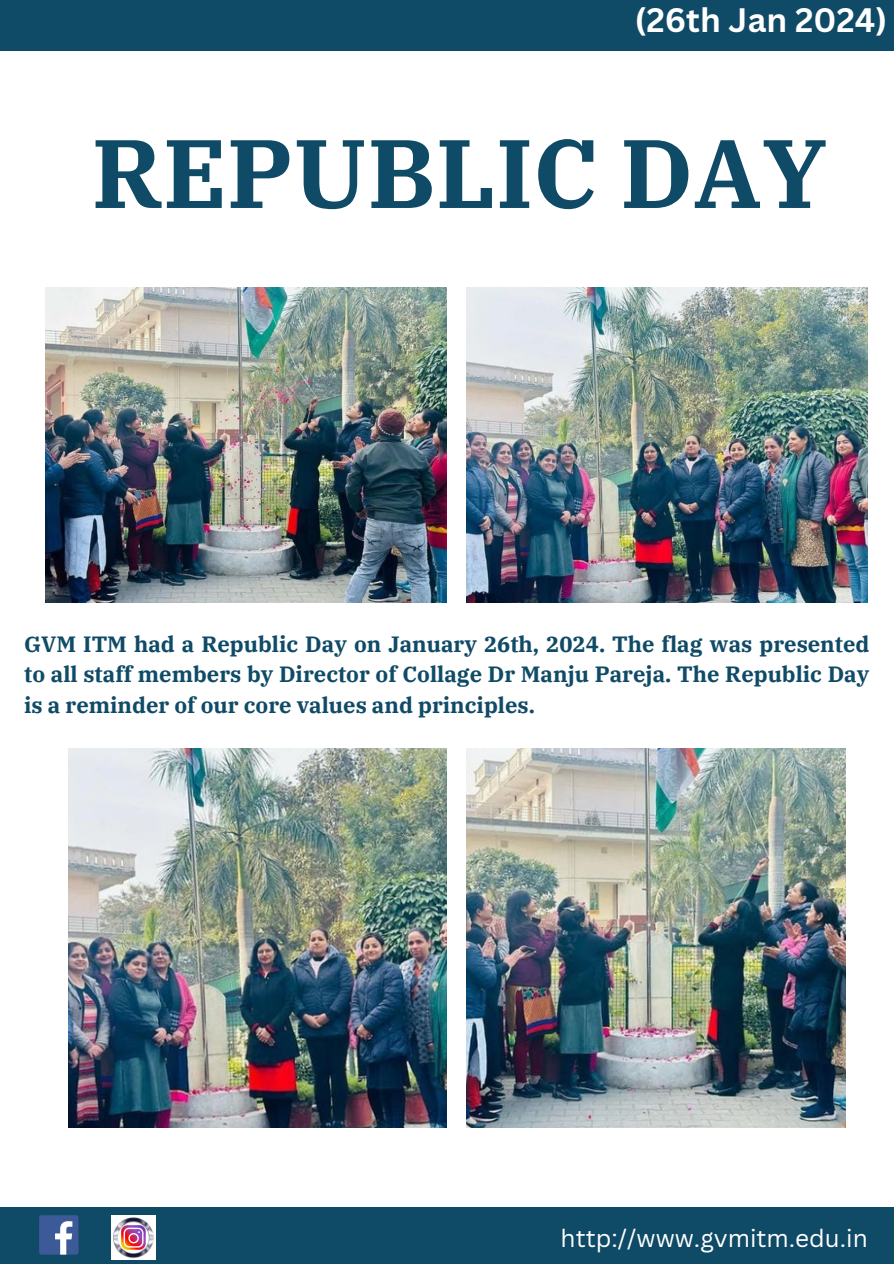
<style>
.page{position:relative;width:894px;height:1264px;background:#fff}
.page>*{position:absolute;margin:0;border:0;box-sizing:border-box;transform-origin:0 0}
.t1{font:700 96.9px "IBM Plex Serif";color:#0f4a66}
.t2{font:700 33px "Canva Sans";color:#fff}
.t3{font:24.3px "Canva Sans";color:#fff}
.t4{font:700 22.05px/30.3px "IBM Plex Serif";color:#0f4a66;text-align:justify}
</style>
<div class="page">
<div style="left:0;top:0;width:893px;height:1263px;background:#0f4a66"></div>
<div style="left:0;top:51px;width:893px;height:1158px;background:#fff"></div>
<img style="left:46px;top:288px;width:400px;height:314px">
<img style="left:466px;top:288px;width:401px;height:314px">
<img style="left:68px;top:749px;width:378px;height:378px">
<img style="left:466px;top:749px;width:379px;height:378px">
<div style="left:0;top:1207px;width:893px;height:56px;background:#0f4a66"></div>
<div style="left:39px;top:1215px;width:39px;height:39px;background:#3d5a98;border-radius:2px"></div>
<svg style="left:55px;top:1221px;width:17px;height:33px"></svg>
<img style="left:112px;top:1215px;width:44px;height:44px">
<h2 class="t2" style="left:634px;top:-4px;width:254px">(26th Jan 2024)</h2>
<h1 class="t1" style="left:92px;top:109px;width:737px">REPUBLIC DAY</h1>
<p class="t4" style="left:24px;top:628px;width:846px">GVM ITM had a Republic Day on January 26th, 2024. The flag was presented to all staff members by Director of Collage Dr Manju Pareja. The Republic Day is a reminder of our core values and principles.</p>
<p class="t3" style="left:560px;top:1221px;width:308px">http://www.gvmitm.edu.in</p>
</div>
